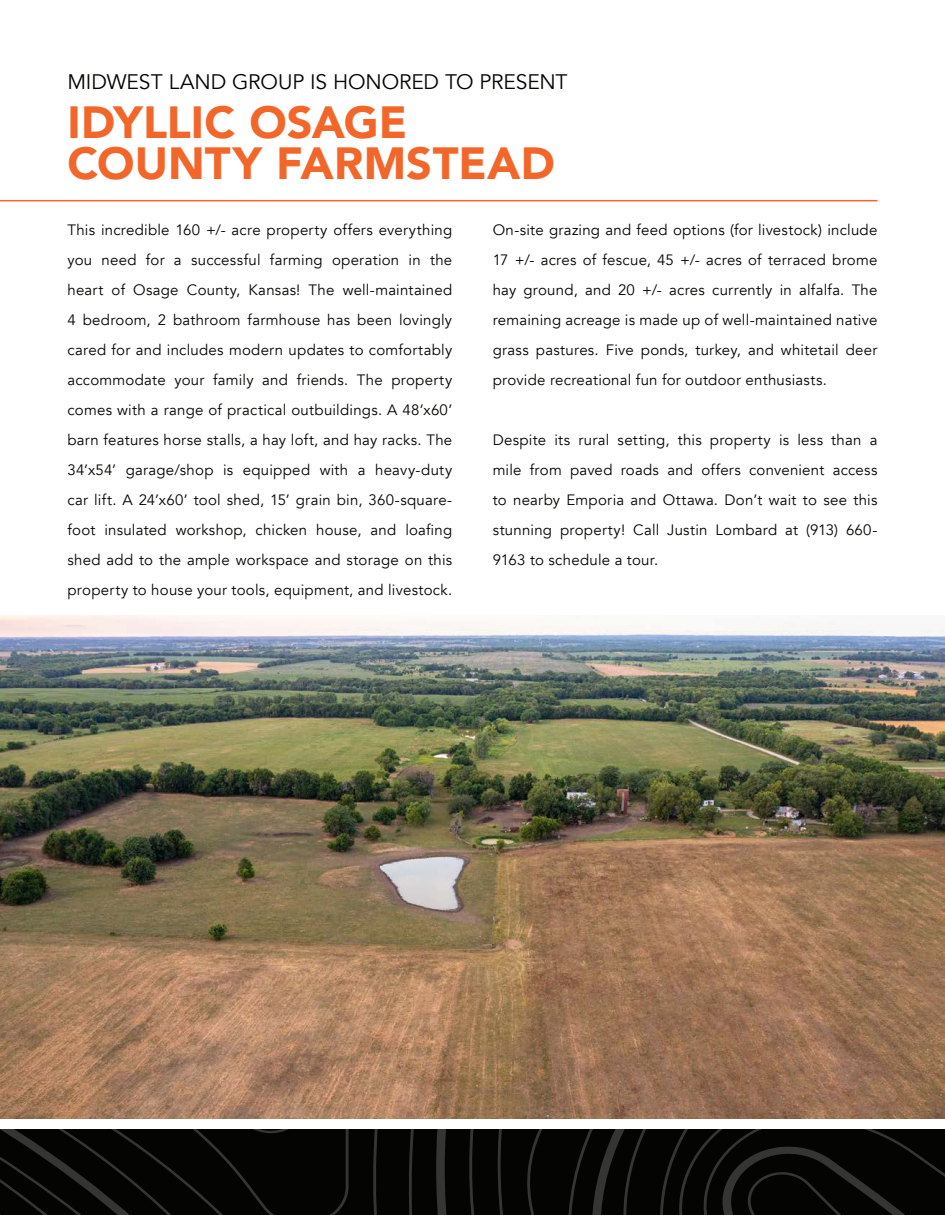
<style>
.page{position:relative;width:945px;height:1215px;background:#fff}
.page>*{position:absolute;margin:0;border:0;box-sizing:border-box;transform-origin:0 0}
.t1{font:900 45px "Avenir";color:#f2662a}
.t2{font:21px "Avenir";letter-spacing:-.005em;color:#040503}
.t3{font:15px/30px "Avenir";letter-spacing:.015em;color:#040503;text-align:justify}
</style>
<div class="page">
<hr style="left:0;top:200px;width:878px;height:1px;background:#f2662a">
<svg style="left:0;top:1130px;width:945px;height:85px;background:#090a08"></svg>
<img style="left:0;top:615px;width:945px;height:504px">
<p class="t2" style="left:68px;top:69px;width:502px">MIDWEST LAND GROUP IS HONORED TO PRESENT</p>
<p class="t1" style="left:68px;top:84px;width:341px">IDYLLIC OSAGE</p>
<p class="t1" style="left:68px;top:125px;width:489px">COUNTY FARMSTEAD</p>
<p class="t3" style="left:68px;top:216px;width:386px">This incredible 160 +/- acre property offers everything you need for a successful farming operation in the heart of Osage County, Kansas! The well-maintained 4 bedroom, 2 bathroom farmhouse has been lovingly cared for and includes modern updates to comfortably accommodate your family and friends. The property comes with a range of practical outbuildings. A 48’x60’ barn features horse stalls, a hay loft, and hay racks. The 34’x54’ garage/shop is equipped with a heavy-duty car lift. A 24’x60’ tool shed, 15’ grain bin, 360-square&shy;foot insulated workshop, chicken house, and loafing shed add to the ample workspace and storage on this property to house your tools, equipment, and livestock.</p>
<p class="t3" style="left:493px;top:216px;width:386px">On-site grazing and feed options (for livestock) include 17 +/- acres of fescue, 45 +/- acres of terraced brome hay ground, and 20 +/- acres currently in alfalfa. The remaining acreage is made up of well-maintained native grass pastures. Five ponds, turkey, and whitetail deer provide recreational fun for outdoor enthusiasts.</p>
<p class="t3" style="left:493px;top:426px;width:386px">Despite its rural setting, this property is less than a mile from paved roads and offers convenient access to nearby Emporia and Ottawa. Don’t wait to see this stunning property! Call Justin Lombard at (913) 660- 9163 to schedule a tour.</p>
</div>
